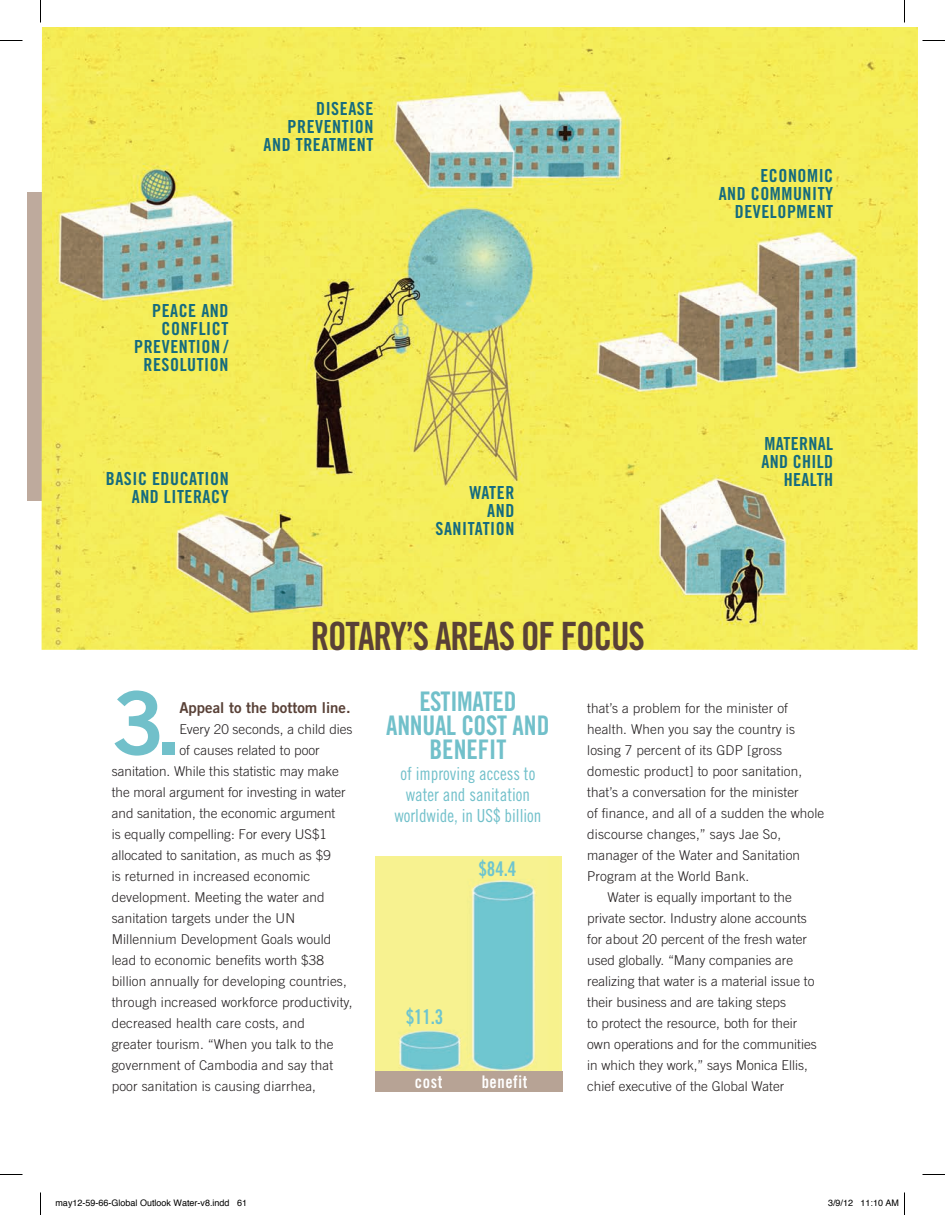
<style>
.page{position:relative;width:945px;height:1215px;background:#fff}
.page>*{position:absolute;margin:0;border:0;box-sizing:border-box;transform-origin:0 0}
.t1{font:87.75px "Trade Gothic LT Std Bd 2";color:#71c0ca}
.t2{font:39px "Trade Gothic LT Std Bd Cn 20";letter-spacing:-.03em;color:#594137;scale:.95 1}
.t3{font:27px/24px "Trade Gothic LT Std Bd Cn 20";letter-spacing:-.01em;color:#71c0ca;text-align:center;scale:.95 1}
.t4{font:20.25px "Trade Gothic LT Std Bd Cn 20";color:#6ec5cf;scale:.95 1}
.t5{font:18px/18px "Trade Gothic LT Std Bd Cn 20";letter-spacing:.03em;color:#156b7f;text-align:right}
.t6{font:18px/21px "Trade Gothic LT Std Cn 18";color:#71c0ca;text-align:center;scale:.95 1}
.t7{font:17.4px "Trade Gothic LT Std Bd Cn 20";letter-spacing:.035em;color:#fff;scale:.95 1}
.t8{font:15px "Trade Gothic LT Std Bd 2";color:#594137}
.t9{font:300 13.5px "Trade Gothic LT Std";letter-spacing:.01em;color:#231f20}
.t10{font:9px "Helvetica";color:#000}
</style>
<div class="page">
<div style="left:27px;top:192px;width:15px;height:309px;background:#beaa9d"></div>
<img style="left:42px;top:27px;width:876px;height:623px">
<div style="left:375px;top:856px;width:187px;height:235px;background:#f7f28f"></div>
<img style="left:399px;top:880px;width:137px;height:191px">
<div style="left:375px;top:1071px;width:188px;height:21px;background:#b7a395"></div>
<svg style="left:0;top:40px;width:22px;height:1px"></svg>
<svg style="left:922px;top:40px;width:23px;height:1px"></svg>
<svg style="left:0;top:1174px;width:22px;height:1px"></svg>
<svg style="left:922px;top:1174px;width:23px;height:1px"></svg>
<svg style="left:40px;top:0;width:1px;height:22px"></svg>
<svg style="left:40px;top:1192px;width:1px;height:23px"></svg>
<svg style="left:904px;top:0;width:1px;height:22px"></svg>
<svg style="left:904px;top:1192px;width:1px;height:23px"></svg>
<h3 class="t5" style="left:264px;top:100px;width:111px">DISEASE<br>PREVENTION<br>AND TREATMENT</h3>
<h3 class="t5" style="left:134px;top:301px;width:96px">PEACE AND<br>CONFLICT<br>PREVENTION /<br>RESOLUTION</h3>
<h3 class="t5" style="left:106px;top:469px;width:124px">BASIC EDUCATION<br>AND LITERACY</h3>
<h3 class="t5" style="left:436px;top:483px;width:80px">WATER<br>AND<br>SANITATION</h3>
<h2 class="t2" style="left:311px;top:612px;width:353px">ROTARY’S AREAS OF FOCUS</h2>
<h3 class="t5" style="left:719px;top:166px;width:116px">ECONOMIC<br>AND COMMUNITY<br>DEVELOPMENT</h3>
<h3 class="t5" style="left:761px;top:434px;width:73px">MATERNAL<br>AND CHILD<br>HEALTH</h3>
<h1 class="t1" style="left:112px;top:669px;width:71px">3.</h1>
<p class="t8" style="left:179px;top:698px;width:173px">Appeal to the bottom line.</p>
<p class="t9" style="left:179px;top:721px;width:175px">Every 20 seconds, a child dies</p>
<p class="t9" style="left:179px;top:742px;width:142px">of causes related to poor</p>
<p class="t9" style="left:112px;top:763px;width:229px">sanitation. While this statistic may make</p>
<p class="t9" style="left:112px;top:784px;width:236px">the moral argument for investing in water</p>
<p class="t9" style="left:112px;top:805px;width:225px">and sanitation, the economic argument</p>
<p class="t9" style="left:112px;top:826px;width:217px">is equally compelling: For every US$1</p>
<p class="t9" style="left:112px;top:847px;width:221px">allocated to sanitation, as much as $9</p>
<p class="t9" style="left:112px;top:868px;width:200px">is returned in increased economic</p>
<p class="t9" style="left:112px;top:889px;width:215px">development. Meeting the water and</p>
<p class="t9" style="left:112px;top:910px;width:185px">sanitation targets under the UN</p>
<p class="t9" style="left:112px;top:931px;width:221px">Millennium Development Goals would</p>
<p class="t9" style="left:112px;top:952px;width:214px">lead to economic benefits worth $38</p>
<p class="t9" style="left:112px;top:973px;width:237px">billion annually for developing countries,</p>
<p class="t9" style="left:112px;top:994px;width:242px">through increased workforce productivity,</p>
<p class="t9" style="left:112px;top:1015px;width:195px">decreased health care costs, and</p>
<p class="t9" style="left:112px;top:1036px;width:223px">greater tourism. “When you talk to the</p>
<p class="t9" style="left:112px;top:1057px;width:223px">government of Cambodia and say that</p>
<p class="t9" style="left:112px;top:1078px;width:206px">poor sanitation is causing diarrhea,</p>
<h3 class="t3" style="left:386px;top:689px;width:173px">ESTIMATED<br>ANNUAL COST AND<br>BENEFIT</h3>
<h3 class="t6" style="left:394px;top:763px;width:156px">of improving access to water and sanitation worldwide, in US$ billion</h3>
<h3 class="t4" style="left:479px;top:856px;width:41px">$84.4</h3>
<h3 class="t4" style="left:406px;top:1004px;width:41px">$11.3</h3>
<p class="t7" style="left:415px;top:1071px;width:30px">cost</p>
<p class="t7" style="left:482px;top:1071px;width:50px">benefit</p>
<p class="t9" style="left:587px;top:700px;width:202px">that’s a problem for the minister of</p>
<p class="t9" style="left:587px;top:721px;width:209px">health. When you say the country is</p>
<p class="t9" style="left:587px;top:742px;width:196px">losing 7 percent of its GDP [gross</p>
<p class="t9" style="left:587px;top:763px;width:216px">domestic product] to poor sanitation,</p>
<p class="t9" style="left:587px;top:784px;width:213px">that’s a conversation for the minister</p>
<p class="t9" style="left:587px;top:805px;width:239px">of finance, and all of a sudden the whole</p>
<p class="t9" style="left:587px;top:826px;width:195px">discourse changes,” says Jae So,</p>
<p class="t9" style="left:587px;top:847px;width:214px">manager of the Water and Sanitation</p>
<p class="t9" style="left:587px;top:868px;width:164px">Program at the World Bank.</p>
<p class="t9" style="left:607px;top:889px;width:186px">Water is equally important to the</p>
<p class="t9" style="left:587px;top:910px;width:221px">private sector. Industry alone accounts</p>
<p class="t9" style="left:587px;top:931px;width:221px">for about 20 percent of the fresh water</p>
<p class="t9" style="left:587px;top:952px;width:207px">used globally. “Many companies are</p>
<p class="t9" style="left:587px;top:973px;width:229px">realizing that water is a material issue to</p>
<p class="t9" style="left:587px;top:994px;width:200px">their business and are taking steps</p>
<p class="t9" style="left:587px;top:1015px;width:212px">to protect the resource, both for their</p>
<p class="t9" style="left:587px;top:1036px;width:231px">own operations and for the communities</p>
<p class="t9" style="left:587px;top:1057px;width:222px">in which they work,” says Monica Ellis,</p>
<p class="t9" style="left:587px;top:1078px;width:199px">chief executive of the Global Water</p>
<p class="t10" style="left:56px;top:1196px;width:193px">may12-59-66-Global Outlook Water-v8.indd 61</p>
<p class="t10" style="left:828px;top:1196px;width:73px">3/9/12 11:10 AM</p>
</div>
